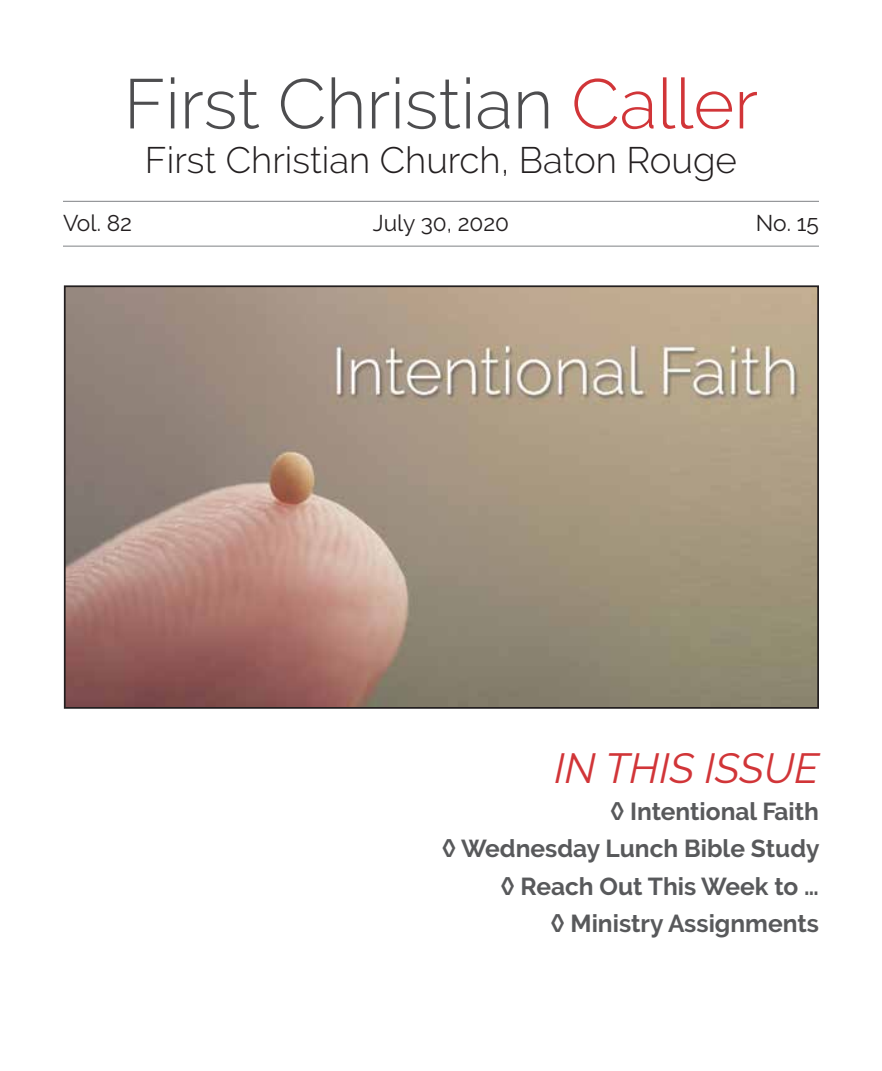
<style>
.page{position:relative;width:882px;height:1071px;background:#fff}
.page>*{position:absolute;margin:0;border:0;box-sizing:border-box;transform-origin:0 0}
.t1{font:300 70px "Raleway";color:#4d4d4f}
.t2{font:italic 42px "Raleway";color:#d13538}
.t3{font:300 36.75px "Raleway";color:#231f20}
.t4{font:700 24.5px/37.3px "Raleway";color:#58595b;text-align:right}
.t5{font:22.75px "Raleway";color:#231f20}
.s1{color:#d13538}
</style>
<div class="page">
<hr style="left:63px;top:201px;width:756px;height:1px;background:#808285">
<hr style="left:63px;top:246px;width:756px;height:1px;background:#808285">
<img style="left:67px;top:288px;width:749px;height:418px">
<div style="left:64px;top:285px;width:755px;height:424px;border:2px solid #231f20"></div>
<h1 class="t1" style="left:124px;top:63px;width:636px">First Christian <span class="s1">Caller</span></h1>
<h3 class="t3" style="left:145px;top:138px;width:594px">First Christian Church, Baton Rouge</h3>
<p class="t5" style="left:63px;top:210px;width:71px">Vol. 82</p>
<p class="t5" style="left:373px;top:210px;width:138px">July 30, 2020</p>
<p class="t5" style="left:756px;top:210px;width:65px">No. 15</p>
<h2 class="t2" style="left:555px;top:744px;width:266px">IN THIS ISSUE</h2>
<p class="t4" style="left:442px;top:793px;width:379px">◊ Intentional Faith<br>◊ Wednesday Lunch Bible Study ◊ Reach Out This Week to …<br>◊ Ministry Assignments</p>
</div>
